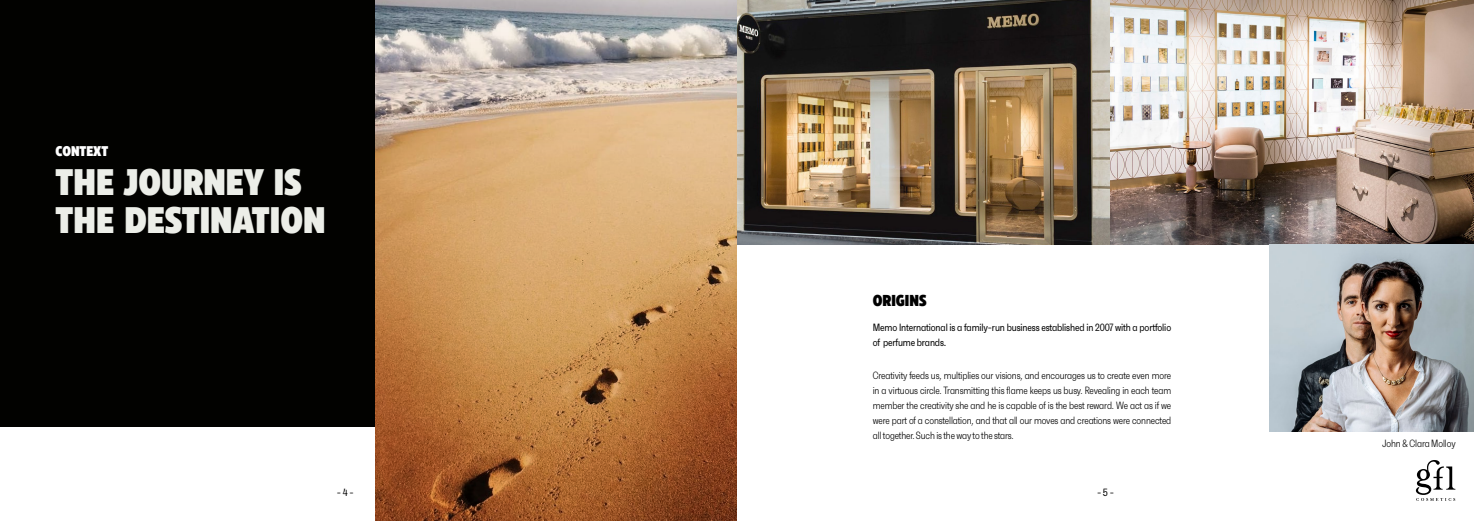
<style>
.page{position:relative;width:1474px;height:521px;background:#fff}
.page>*{position:absolute;margin:0;border:0;box-sizing:border-box;transform-origin:0 0}
.t1{font:900 36.75px/37.6px "Eastman Condensed";color:#eceee8}
.t2{font:900 15.75px "Eastman Condensed";color:#000}
.t3{font:900 14px "Eastman Condensed";color:#fff}
.t4{font:300 10.5px/14.9px "Faktum X Con";letter-spacing:-.01em;color:#000;text-align:justify}
.t5{font:10.5px/14.9px "Faktum X Con";letter-spacing:-.01em;color:#000}
</style>
<div class="page">
<div style="left:0;top:0;width:432px;height:427px;background:#020200"></div>
<svg style="left:375px;top:0;width:362px;height:521px;background:#bf9266"></svg>
<img style="left:1109px;top:0;width:364px;height:244px">
<img style="left:737px;top:0;width:372px;height:244px">
<img style="left:1269px;top:244px;width:204px;height:188px">
<svg style="left:1415px;top:460px;width:40px;height:41px"></svg>
<h3 class="t3" style="left:56px;top:140px;width:54px">CONTEXT</h3>
<h1 class="t1" style="left:56px;top:160px;width:271px">THE JOURNEY IS<br>THE DESTINATION</h1>
<h2 class="t2" style="left:872px;top:288px;width:55px">ORIGINS</h2>
<p class="t5" style="left:872px;top:320px;width:300px">Memo International is a family-run business established in 2007 with a portfolio of perfume brands.</p>
<p class="t4" style="left:872px;top:368px;width:300px">Creativity feeds us, multiplies our visions, and encourages us to create even more in a virtuous circle. Transmitting this flame keeps us busy. Revealing in each team member the creativity she and he is capable of is the best reward. We act as if we were part of a constellation, and that all our moves and creations were connected all together. Such is the way to the stars.</p>
<p class="t5" style="left:337px;top:484px;width:18px">- 4 -</p>
<p class="t5" style="left:1097px;top:484px;width:18px">- 5 -</p>
<p class="t4" style="left:1382px;top:435px;width:75px">John &amp; Clara Molloy</p>
</div>
